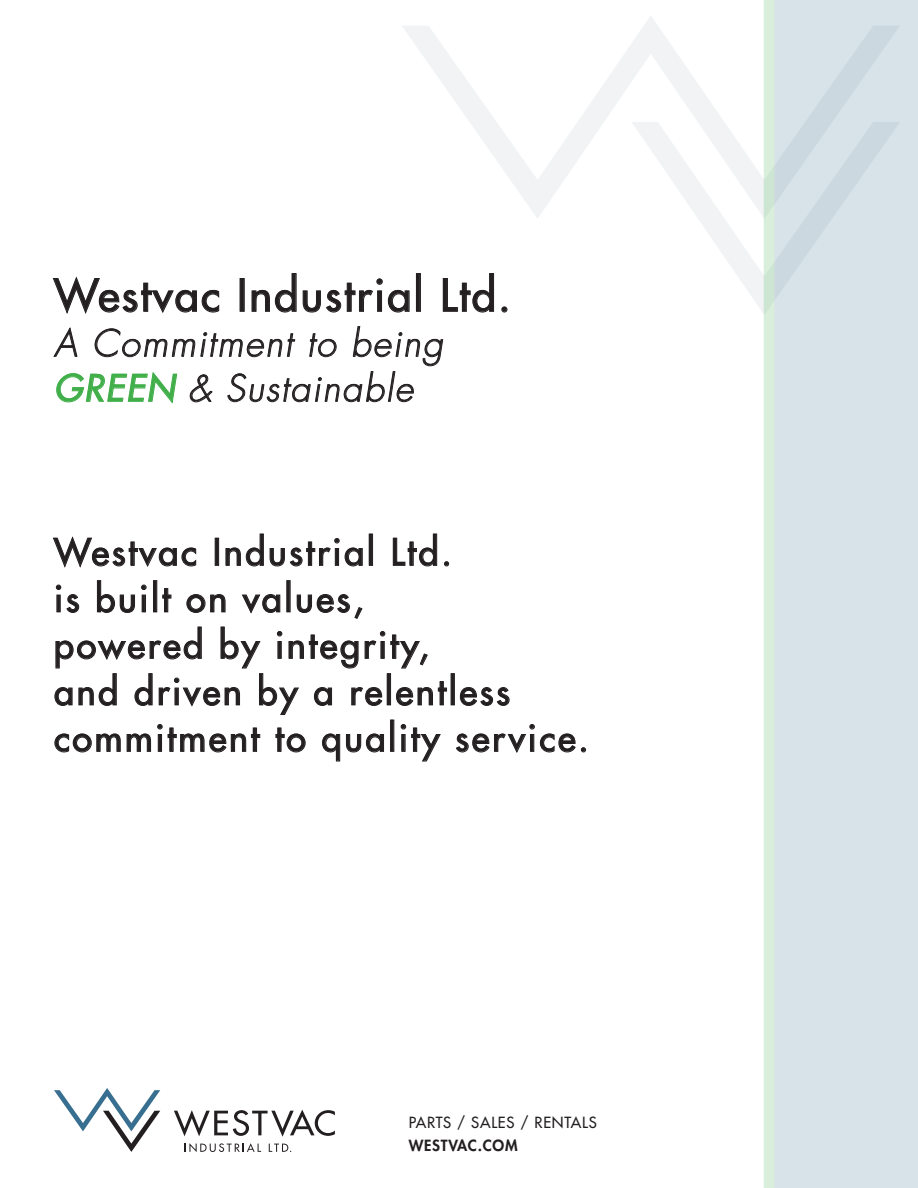
<style>
.page{position:relative;width:918px;height:1188px;background:#fff}
.page>*{position:absolute;margin:0;border:0;box-sizing:border-box;transform-origin:0 0}
.t1{font:500 43.5px "Futura Std";letter-spacing:.05em;color:#231f20}
.Heading{font:500 36px "Futura Std";letter-spacing:.075em;color:#231f20}
.t2{font:italic 300 36px "Futura Std";letter-spacing:.05em;color:#231f20}
.t3{font:500 15px "Futura Std";letter-spacing:.05em;color:#231f20}
.t4{font:800 15px "Futura Std";letter-spacing:.05em;color:#231f20}
.s1{font-weight:500;color:#40ae49}
.s2{font-size:34.5px}
</style>
<div class="page">
<div style="left:774px;top:0;width:144px;height:1188px;background:#d7e2e9"></div>
<div style="left:764px;top:0;width:10px;height:1188px;background:#d9efdb"></div>
<svg style="left:54px;top:1088px;width:106px;height:64px"></svg>
<svg style="left:174px;top:1110px;width:161px;height:27px"></svg>
<svg style="left:185px;top:1143px;width:76px;height:9px"></svg>
<svg style="left:269px;top:1144px;width:22px;height:8px"></svg>
<svg style="left:402px;top:15px;width:497px;height:203px"></svg>
<svg style="left:631px;top:122px;width:268px;height:193px"></svg>
<svg style="left:52px;top:276px;width:168px;height:38px"></svg>
<svg style="left:251px;top:273px;width:159px;height:40px"></svg>
<div style="left:416px;top:273px;width:5px;height:39px;border:1px solid #231f20"></div>
<svg style="left:443px;top:273px;width:51px;height:40px"></svg>
<svg style="left:502px;top:307px;width:5px;height:5px"></svg>
<svg style="left:53px;top:326px;width:391px;height:78px"></svg>
<svg style="left:53px;top:537px;width:143px;height:30px"></svg>
<div style="left:215px;top:538px;width:4px;height:28px;border:1px solid #231f20"></div>
<svg style="left:226px;top:534px;width:38px;height:32px"></svg>
<svg style="left:270px;top:538px;width:69px;height:28px"></svg>
<svg style="left:345px;top:548px;width:18px;height:18px"></svg>
<div style="left:369px;top:534px;width:4px;height:32px;border:1px solid #231f20"></div>
<svg style="left:393px;top:534px;width:44px;height:32px"></svg>
<svg style="left:444px;top:562px;width:5px;height:4px"></svg>
<svg style="left:56px;top:585px;width:5px;height:5px"></svg>
<svg style="left:67px;top:594px;width:12px;height:19px"></svg>
<svg style="left:97px;top:580px;width:38px;height:33px"></svg>
<div style="left:142px;top:595px;width:4px;height:17px;border:1px solid #231f20"></div>
<svg style="left:142px;top:585px;width:4px;height:5px"></svg>
<div style="left:153px;top:580px;width:4px;height:32px;border:1px solid #231f20"></div>
<svg style="left:162px;top:588px;width:9px;height:24px"></svg>
<svg style="left:187px;top:594px;width:38px;height:19px"></svg>
<svg style="left:242px;top:594px;width:38px;height:19px"></svg>
<svg style="left:297px;top:594px;width:65px;height:25px"></svg>
<svg style="left:391px;top:635px;width:37px;height:33px"></svg>
<svg style="left:55px;top:627px;width:330px;height:88px"></svg>
<div style="left:387px;top:673px;width:4px;height:32px;border:1px solid #231f20"></div>
<svg style="left:396px;top:681px;width:51px;height:25px"></svg>
<div style="left:451px;top:673px;width:4px;height:32px;border:1px solid #231f20"></div>
<svg style="left:460px;top:687px;width:49px;height:19px"></svg>
<svg style="left:55px;top:734px;width:66px;height:18px"></svg>
<svg style="left:127px;top:734px;width:24px;height:18px"></svg>
<div style="left:158px;top:734px;width:4px;height:18px;border:1px solid #231f20"></div>
<svg style="left:158px;top:724px;width:4px;height:5px"></svg>
<svg style="left:168px;top:728px;width:92px;height:24px"></svg>
<svg style="left:276px;top:728px;width:29px;height:24px"></svg>
<svg style="left:322px;top:734px;width:18px;height:27px"></svg>
<svg style="left:346px;top:734px;width:38px;height:18px"></svg>
<div style="left:390px;top:720px;width:4px;height:32px;border:1px solid #231f20"></div>
<svg style="left:401px;top:724px;width:40px;height:37px"></svg>
<svg style="left:456px;top:724px;width:119px;height:29px"></svg>
<svg style="left:581px;top:748px;width:5px;height:4px"></svg>
<p class="t1" style="left:54px;top:268px;width:458px">Westvac Industrial Ltd.</p>
<p class="t2" style="left:54px;top:321px;width:390px">A Commitment to being</p>
<p class="t2" style="left:54px;top:366px;width:361px"><span class="s1">GREEN</span> <span class="s2">&amp;</span> Sustainable</p>
<p class="Heading" style="left:54px;top:530px;width:399px">Westvac Industrial Ltd.</p>
<p class="Heading" style="left:54px;top:576px;width:311px">is built on values,</p>
<p class="Heading" style="left:54px;top:623px;width:376px">powered by integrity,</p>
<p class="Heading" style="left:54px;top:669px;width:458px">and driven by a relentless</p>
<p class="Heading" style="left:54px;top:716px;width:536px">commitment to quality service.</p>
<p class="t3" style="left:409px;top:1113px;width:189px">PARTS / SALES / RENTALS</p>
<p class="t4" style="left:409px;top:1136px;width:110px">WESTVAC.COM</p>
</div>
